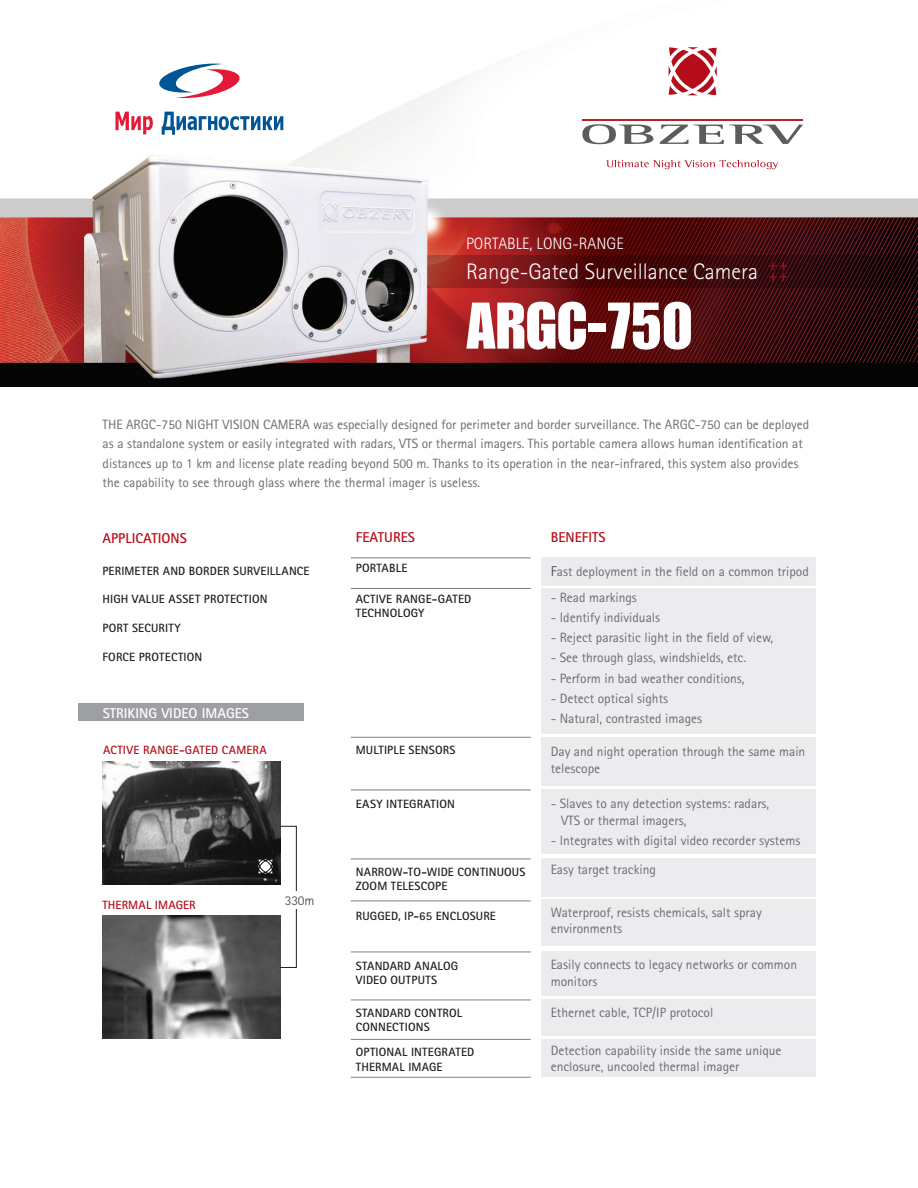
<style>
.page{position:relative;width:918px;height:1188px;background:#fff}
.page>*{position:absolute;margin:0;border:0;box-sizing:border-box;transform-origin:0 0}
.t1{font:64.5px "Impact";color:#fff}
.t2{font:300 22.5px "Rotis Sans Serif";color:#fff}
.t3{font:300 16.5px "Rotis Sans Serif";color:#fff}
.t4{font:16.5px "Rotis Sans Serif";color:#b50e1a}
.t5{font:700 14.25px "Rotis Sans Serif";color:#b50e1a}
.t6{font:700 14.25px "Rotis Sans Serif";color:#fff}
.t7{font:13.5px/16.5px "Rotis Sans Serif";color:#6c6d70}
.t8{font:13.5px "Rotis Sans Serif";color:#57585a}
.t9{font:700 12px/14.4px "Rotis Sans Serif";letter-spacing:.015em;color:#231f20}
.t10{font:700 12px "Rotis Sans Serif";letter-spacing:.015em;color:#b50e1a}
.s1{font-size:14.25px;color:#57585a}
</style>
<div class="page">
<img style="left:0;top:63px;width:918px;height:323px">
<div style="left:542px;top:557px;width:274px;height:29px;background:#ececee"></div>
<div style="left:542px;top:588px;width:274px;height:145px;background:#ececee"></div>
<div style="left:542px;top:737px;width:274px;height:48px;background:#ececee"></div>
<div style="left:542px;top:790px;width:274px;height:64px;background:#ececee"></div>
<div style="left:542px;top:858px;width:274px;height:38px;background:#ececee"></div>
<div style="left:542px;top:900px;width:274px;height:46px;background:#ececee"></div>
<div style="left:542px;top:951px;width:274px;height:45px;background:#ececee"></div>
<div style="left:542px;top:999px;width:274px;height:37px;background:#ececee"></div>
<div style="left:542px;top:1039px;width:274px;height:38px;background:#ececee"></div>
<img style="left:102px;top:916px;width:179px;height:123px">
<img style="left:102px;top:761px;width:179px;height:123px">
<svg style="left:606px;top:160px;width:172px;height:9px"></svg>
<svg style="left:669px;top:47px;width:48px;height:48px"></svg>
<svg style="left:582px;top:124px;width:221px;height:20px"></svg>
<hr style="left:582px;top:120px;width:221px;height:1px;background:#b71f23">
<svg style="left:428px;top:256px;width:490px;height:32px"></svg>
<div style="left:78px;top:704px;width:226px;height:17px;background:#9d9fa2"></div>
<svg style="left:258px;top:859px;width:15px;height:15px"></svg>
<div style="left:280px;top:826px;width:17px;height:142px;border:1px solid #231f20"></div>
<hr style="left:351px;top:558px;width:180px;height:1px;background:#837e7d">
<hr style="left:351px;top:588px;width:180px;height:1px;background:#837e7d">
<hr style="left:351px;top:737px;width:180px;height:1px;background:#837e7d">
<hr style="left:351px;top:790px;width:180px;height:1px;background:#837e7d">
<hr style="left:351px;top:859px;width:180px;height:1px;background:#837e7d">
<hr style="left:351px;top:901px;width:180px;height:1px;background:#837e7d">
<hr style="left:351px;top:952px;width:180px;height:1px;background:#837e7d">
<hr style="left:351px;top:1000px;width:180px;height:1px;background:#837e7d">
<hr style="left:351px;top:1039px;width:180px;height:1px;background:#837e7d">
<hr style="left:351px;top:1077px;width:180px;height:1px;background:#837e7d">
<div style="left:284px;top:891px;width:31px;height:18px;background:#fff"></div>
<svg style="left:154px;top:64px;width:91px;height:34px"></svg>
<svg style="left:115px;top:112px;width:38px;height:22px"></svg>
<svg style="left:162px;top:112px;width:121px;height:23px"></svg>
<p class="t3" style="left:466px;top:234px;width:159px">Portable, Long-Range</p>
<h2 class="t2" style="left:466px;top:259px;width:294px">Range-Gated Surveillance Camera</h2>
<h1 class="t1" style="left:466px;top:288px;width:228px">ARGC-750</h1>
<p class="t4" style="left:768px;top:255px;width:21px">++</p>
<p class="t4" style="left:768px;top:265px;width:21px">++</p>
<p class="t7" style="left:103px;top:416px;width:194px">The ARGC-750 nig ht vision camera</p>
<p class="t7" style="left:103px;top:414px;width:708px;line-height:19.5px;text-indent:210px">was especially designed for perimeter and border surveillance. The ARGC-750 can be deployed as a standalone system or easily integrated with radars, VTS or thermal imagers. This portable camera allows human identification at distances up to 1 km and license plate reading beyond 500 m. Thanks to its operation in the near-infrared, this system also provides the capability to see through glass where the thermal imager is useless.</p>
<p class="t5" style="left:102px;top:529px;width:86px">APPLICATIONS</p>
<p class="t9" style="left:102px;top:563px;width:209px">PERIMETER AND BORDER SURVEILLANCE</p>
<p class="t9" style="left:102px;top:592px;width:167px">HIGH VALUE ASSET PROTECTION</p>
<p class="t9" style="left:102px;top:621px;width:80px">PORT SECURITY</p>
<p class="t9" style="left:102px;top:649px;width:101px">FORCE PROTECTION</p>
<p class="t6" style="left:103px;top:705px;width:148px">STRIKING VIDEO IMAGES</p>
<p class="t10" style="left:103px;top:742px;width:165px">ACTIVE RANGE-GATED CAMERA</p>
<p class="t10" style="left:102px;top:898px;width:95px">THERMAL IMAGER</p>
<p class="t8" style="left:285px;top:892px;width:31px">330m</p>
<p class="t5" style="left:356px;top:528px;width:61px">FEATURES</p>
<p class="t9" style="left:356px;top:560px;width:53px">PORTABLE</p>
<p class="t9" style="left:356px;top:591px;width:117px">ACTIVE RANGE-GATED<br>TECHNOLOGY</p>
<p class="t9" style="left:356px;top:743px;width:101px">MULTIPLE SENSORS</p>
<p class="t9" style="left:356px;top:796px;width:101px">EASY INTEGRATION</p>
<p class="t9" style="left:356px;top:864px;width:171px">NARROW-TO-WIDE CONTINUOUS<br>ZOOM TELESCOPE</p>
<p class="t9" style="left:356px;top:908px;width:142px">RUGGED, IP-65 ENCLOSURE</p>
<p class="t9" style="left:356px;top:959px;width:104px">STANDARD ANALOG<br>VIDEO OUTPUTS</p>
<p class="t9" style="left:356px;top:1005px;width:108px">STANDARD CONTROL<br>CONNECTIONS</p>
<p class="t9" style="left:356px;top:1045px;width:120px">OPTIONAL INTEGRATED<br>THERMAL IMAGE</p>
<p class="t5" style="left:551px;top:528px;width:56px">BENEFITS</p>
<p class="t7" style="left:551px;top:563px;width:260px"><span class="s1">F</span>ast deployment in the field on a common tripod</p>
<p class="t7" style="left:551px;top:589px;width:88px">- Read markings</p>
<p class="t7" style="left:551px;top:609px;width:111px">- Identify individuals</p>
<p class="t7" style="left:551px;top:629px;width:224px">- Reject parasitic light in the field of view,</p>
<p class="t7" style="left:551px;top:649px;width:197px">- See through glass, windshields, etc.</p>
<p class="t7" style="left:551px;top:670px;width:195px">- Perform in bad weather conditions,</p>
<p class="t7" style="left:551px;top:690px;width:119px">- Detect optical sights</p>
<p class="t7" style="left:551px;top:710px;width:153px">- Natural, contrasted images</p>
<p class="t7" style="left:551px;top:743px;width:256px">Day and night operation through the same main telescope</p>
<p class="t7" style="left:561px;top:795px;width:210px;text-indent:-11px">- Slaves to any detection systems: radars,<br>VTS or thermal imagers,</p>
<p class="t7" style="left:551px;top:826px;width:251px;line-height:28.8px">- Integrates with digital video recorder systems<br>Easy target tracking</p>
<p class="t7" style="left:551px;top:904px;width:213px">Waterproof, resists chemicals, salt spray environments</p>
<p class="t7" style="left:551px;top:957px;width:248px">Easily connects to legacy networks or common monitors</p>
<p class="t7" style="left:551px;top:1005px;width:164px">Ethernet cable, TCP/IP protocol</p>
<p class="t7" style="left:551px;top:1042px;width:232px">Detection capability inside the same unique enclosure, uncooled thermal imager</p>
</div>
